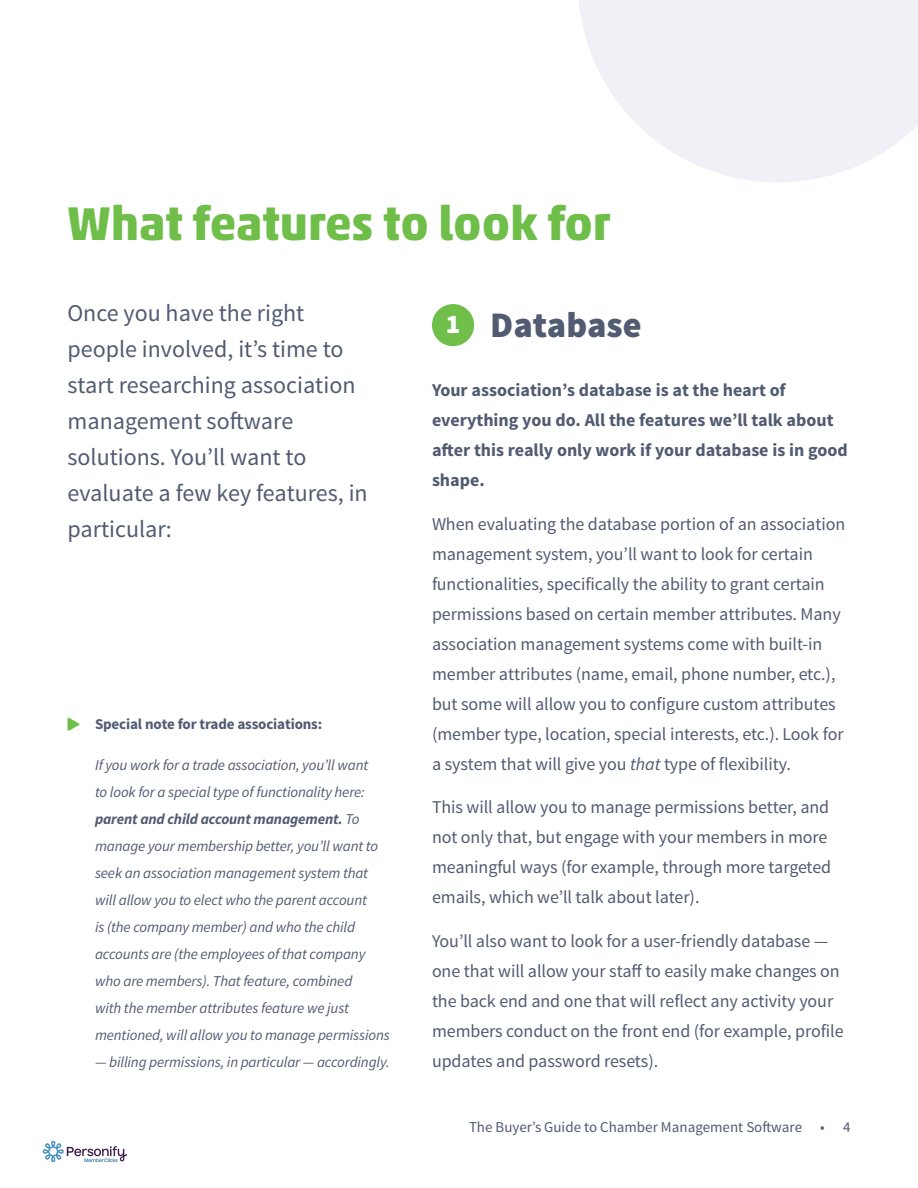
<style>
.page{position:relative;width:918px;height:1188px;background:#fff}
.page>*{position:absolute;margin:0;border:0;box-sizing:border-box;transform-origin:0 0}
.t1{font:700 48px "Akko Pro";color:#6fbe4a}
.t2{font:900 36px "Source Sans Pro";color:#515b72}
.t3{font:900 27px "Source Sans Pro";color:#fff}
.t4{font:24px/36px "Source Sans Pro";color:#515b71}
.t5{font:18px/30px "Source Sans Pro";letter-spacing:-.005em;color:#515b71}
.t6{font:700 18px/30px "Source Sans Pro";color:#515b71}
.t7{font:italic 15px/27px "Source Sans Pro";letter-spacing:-.01em;color:#515b71}
.t8{font:15px "Source Sans Pro";color:#515b71}
.t9{font:700 15px "Source Sans Pro";letter-spacing:-.01em;color:#515b71}
.s1{font-weight:700}
.s2{font-style:italic}
</style>
<div class="page">
<svg style="left:579px;top:0;width:339px;height:182px;fill:#eff1f6"></svg>
<div style="left:432px;top:304px;width:42px;height:42px;background:#6fbf4a;border-radius:50%"></div>
<svg style="left:68px;top:717px;width:12px;height:14px"></svg>
<img style="left:42px;top:1140px;width:85px;height:23px">
<p class="t1" style="left:68px;top:194px;width:545px">What features to look for</p>
<p class="t4" style="left:68px;top:295px;width:302px">Once you have the right people involved, it’s time to start researching association management software solutions. You’ll want to evaluate a few key features, in particular:</p>
<p class="t9" style="left:95px;top:714px;width:229px">Special note for trade associations:</p>
<p class="t7" style="left:95px;top:751px;width:296px">If you work for a trade association, you’ll want<br>to look for a special type of functionality here: <span class="s1">parent and child account management.</span> To manage your membership better, you’ll want to seek an association management system that will allow you to elect who the parent account<br>is (the company member) and who the child accounts are (the employees of that company who are members). That feature, combined<br>with the member attributes feature we just mentioned, will allow you to manage permissions</p>
<p class="t7" style="left:95px;top:1048px;width:296px">— billing permissions, in particular — accordingly.</p>
<p class="t3" style="left:446px;top:307px;width:16px">1</p>
<p class="t2" style="left:490px;top:301px;width:153px">Database</p>
<p class="t6" style="left:432px;top:376px;width:417px">Your association’s database is at the heart of everything you do. All the features we’ll talk about after this really only work if your database is in good shape.</p>
<p class="t5" style="left:432px;top:509px;width:415px">When evaluating the database portion of an association management system, you’ll want to look for certain functionalities, specifically the ability to grant certain permissions based on certain member attributes. Many association management systems come with built-in member attributes (name, email, phone number, etc.), but some will allow you to configure custom attributes (member type, location, special interests, etc.). Look for a system that will give you <span class="s2">that</span> type of flexibility.</p>
<p class="t5" style="left:432px;top:792px;width:401px">This will allow you to manage permissions better, and not only that, but engage with your members in more meaningful ways (for example, through more targeted emails, which we’ll talk about later).</p>
<p class="t5" style="left:432px;top:926px;width:413px">You’ll also want to look for a user-friendly database — one that will allow your staff to easily make changes on the back end and one that will reflect any activity your members conduct on the front end (for example, profile updates and password resets).</p>
<p class="t8" style="left:469px;top:1118px;width:383px">The Buyer’s Guide to Chamber Management Software • 4</p>
</div>
